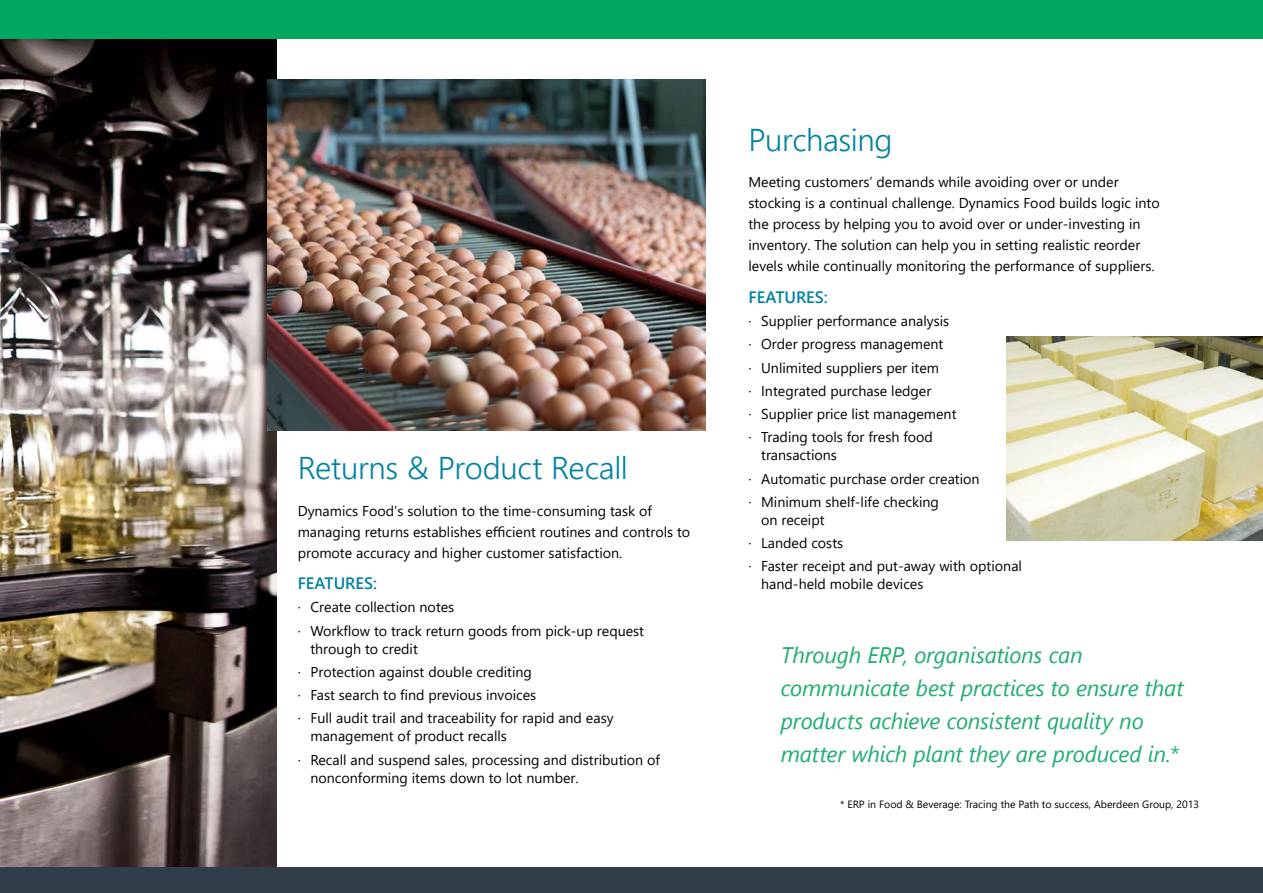
<style>
.page{position:relative;width:1263px;height:893px;background:#fff}
.page>*{position:absolute;margin:0;border:0;box-sizing:border-box;transform-origin:0 0}
.t1{font:300 31.5px "Segoe UI";letter-spacing:-.01em;color:#0082a3}
.t2{font:italic 22.5px/33px "Segoe UI";letter-spacing:-.01em;color:#1fae71}
.t3{font:600 16.5px "Segoe UI";color:#0082a3}
.t4{font:14.25px/23.2px "Segoe UI";color:#000}
.t5{font:10.5px "Segoe UI";color:#000}
</style>
<div class="page">
<img style="left:0;top:38px;width:276px;height:829px">
<img style="left:268px;top:80px;width:438px;height:350px">
<img style="left:1006px;top:337px;width:257px;height:203px">
<div style="left:0;top:867px;width:1263px;height:26px;background:#303e49"></div>
<div style="left:0;top:0;width:1263px;height:38px;background:#00a75e"></div>
<h1 class="t1" style="left:298px;top:438px;width:332px">Returns &amp; Product Recall</h1>
<p class="t4" style="left:298px;top:499px;width:394px;line-height:21px">Dynamics Food’s solution to the time-consuming task of managing returns establishes efficient routines and controls to promote accuracy and higher customer satisfaction.</p>
<p class="t3" style="left:298px;top:568px;width:81px">FEATURES:</p>
<p class="t4" style="left:298px;top:594px;width:348px">· Create collection notes<br>· Workflow to track return goods from pick-up request</p>
<p class="t4" style="left:298px;top:636px;width:317px;text-indent:13px">through to credit<br>· Protection against double crediting<br>· Fast search to find previous invoices<br>· Full audit trail and traceability for rapid and easy</p>
<p class="t4" style="left:298px;top:723px;width:364px;text-indent:13px">management of product recalls<br>· Recall and suspend sales, processing and distribution of</p>
<p class="t4" style="left:310px;top:765px;width:270px">nonconforming items down to lot number.</p>
<h1 class="t1" style="left:748px;top:110px;width:146px">Purchasing</h1>
<p class="t4" style="left:748px;top:170px;width:413px;line-height:21px">Meeting customers’ demands while avoiding over or under stocking is a continual challenge. Dynamics Food builds logic into the process by helping you to avoid over or under-investing in inventory. The solution can help you in setting realistic reorder levels while continually monitoring the performance of suppliers.</p>
<p class="t3" style="left:748px;top:281px;width:81px">FEATURES:</p>
<p class="t4" style="left:748px;top:308px;width:210px">· Supplier performance analysis<br>· Order progress management<br>· Unlimited suppliers per item<br>· Integrated purchase ledger<br>· Supplier price list management · Trading tools for fresh food</p>
<p class="t4" style="left:748px;top:442px;width:233px;text-indent:13px">transactions<br>· Automatic purchase order creation · Minimum shelf-life checking</p>
<p class="t4" style="left:748px;top:507px;width:275px;text-indent:13px">on receipt<br>· Landed costs<br>· Faster receipt and put-away with optional</p>
<p class="t4" style="left:761px;top:571px;width:164px">hand-held mobile devices</p>
<h2 class="t2" style="left:781px;top:636px;width:404px">Through ERP, organisations can communicate best practices to ensure that products achieve consistent quality no matter which plant they are produced in.*</h2>
<p class="t5" style="left:840px;top:794px;width:360px">* ERP in Food &amp; Beverage: Tracing the Path to success, Aberdeen Group, 2013</p>
</div>
